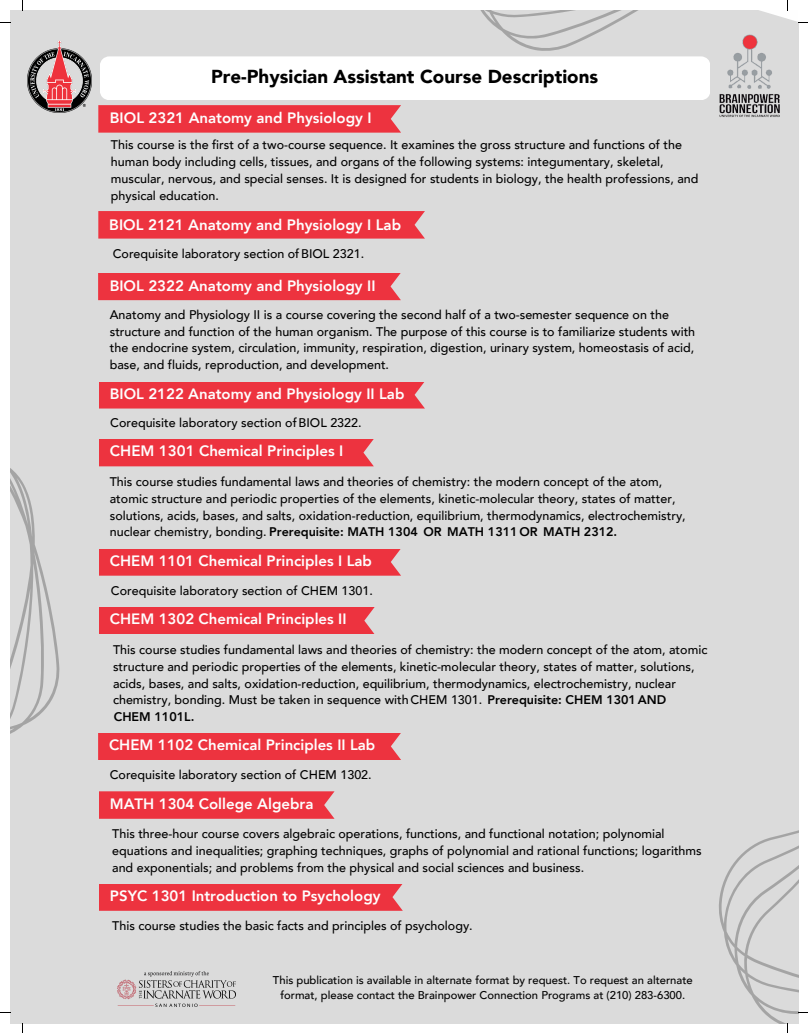
<style>
.page{position:relative;width:808px;height:1033px;background:#fff}
.page>*{position:absolute;margin:0;border:0;box-sizing:border-box;transform-origin:0 0}
.t1{font:900 18.75px "Avenir";color:#000}
.t2{font:800 15px "Avenir";color:#fefefe}
.t3{font:500 12.5px/16.9px "Avenir";color:#000}
.t4{font:500 11.25px/15px "Avenir";color:#000;text-align:center}
.s1{font-weight:800}
</style>
<div class="page">
<div style="left:10px;top:10px;width:788px;height:1013px;background:#dbdbdb"></div>
<svg style="left:100px;top:56px;width:260px;height:43px"></svg>
<div style="left:657px;top:647px;width:141px;height:376px;background:#dbdbdb"></div>
<div style="left:10px;top:345px;width:107px;height:468px;background:#dbdbdb"></div>
<div style="left:98px;top:106px;width:303px;height:27px;background:#ed333f"></div>
<img style="left:717px;top:108px;width:67px;height:13px">
<img style="left:28px;top:40px;width:63px;height:72px">
<div style="left:98px;top:211px;width:327px;height:27px;background:#ed333f"></div>
<div style="left:99px;top:791px;width:235px;height:27px;background:#ed333f"></div>
<svg style="left:360px;top:10px;width:438px;height:98px;fill:#dbdbdb"></svg>
<img style="left:118px;top:971px;width:117px;height:35px">
<div style="left:99px;top:883px;width:303px;height:27px;background:#ed333f"></div>
<div style="left:99px;top:439px;width:274px;height:27px;background:#ed333f"></div>
<div style="left:99px;top:548px;width:302px;height:27px;background:#ed333f"></div>
<div style="left:99px;top:607px;width:275px;height:27px;background:#ed333f"></div>
<div style="left:98px;top:733px;width:303px;height:27px;background:#ed333f"></div>
<div style="left:99px;top:381px;width:326px;height:27px;background:#ed333f"></div>
<div style="left:98px;top:273px;width:302px;height:27px;background:#ed333f"></div>
<h1 class="t1" style="left:211px;top:65px;width:388px">Pre-Physician Assistant Course Descriptions</h1>
<p class="t2" style="left:110px;top:108px;width:263px">BIOL 2321 Anatomy and Physiology I</p>
<p class="t3" style="left:111px;top:137px;width:589px">This course is the first of a two-course sequence. It examines the gross structure and functions of the human body including cells, tissues, and organs of the following systems: integumentary, skeletal, muscular, nervous, and special senses. It is designed for students in biology, the health professions, and physical education.</p>
<p class="t2" style="left:109px;top:214px;width:293px">BIOL 2121 Anatomy and Physiology I Lab</p>
<p class="t3" style="left:113px;top:245px;width:253px">Corequisite laboratory section ofBIOL 2321.</p>
<p class="t2" style="left:110px;top:276px;width:267px">BIOL 2322 Anatomy and Physiology II</p>
<p class="t3" style="left:110px;top:306px;width:587px">Anatomy and Physiology II is a course covering the second half of a two-semester sequence on the structure and function of the human organism. The purpose of this course is to familiarize students with the endocrine system, circulation, immunity, respiration, digestion, urinary system, homeostasis of acid, base, and fluids, reproduction, and development.</p>
<p class="t2" style="left:110px;top:383px;width:296px">BIOL 2122 Anatomy and Physiology II Lab</p>
<p class="t3" style="left:110px;top:414px;width:253px">Corequisite laboratory section ofBIOL 2322.</p>
<p class="t2" style="left:110px;top:441px;width:235px">CHEM 1301 Chemical Principles I</p>
<p class="t3" style="left:110px;top:473px;width:577px">This course studies fundamental laws and theories of chemistry: the modern concept of the atom, atomic structure and periodic properties of the elements, kinetic-molecular theory, states of matter, solutions, acids, bases, and salts, oxidation-reduction, equilibrium, thermodynamics, electrochemistry, nuclear chemistry, bonding. <span class="s1">Prerequisite: MATH 1304 OR MATH 1311 OR MATH 2312.</span></p>
<p class="t2" style="left:110px;top:551px;width:264px">CHEM 1101 Chemical Principles I Lab</p>
<p class="t3" style="left:111px;top:582px;width:263px">Corequisite laboratory section of CHEM 1301.</p>
<p class="t2" style="left:110px;top:609px;width:238px">CHEM 1302 Chemical Principles II</p>
<p class="t3" style="left:113px;top:641px;width:595px">This course studies fundamental laws and theories of chemistry: the modern concept of the atom, atomic structure and periodic properties of the elements, kinetic-molecular theory, states of matter, solutions, acids, bases, and salts, oxidation-reduction, equilibrium, thermodynamics, electrochemistry, nuclear chemistry, bonding. Must be taken in sequence withCHEM 1301. <span class="s1">Prerequisite: CHEM 1301 AND<br>CHEM 1101L.</span></p>
<p class="t2" style="left:109px;top:735px;width:268px">CHEM 1102 Chemical Principles II Lab</p>
<p class="t3" style="left:110px;top:767px;width:263px">Corequisite laboratory section of CHEM 1302.</p>
<p class="t2" style="left:110px;top:793px;width:205px">MATH 1304 College Algebra</p>
<p class="t3" style="left:112px;top:825px;width:591px">This three-hour course covers algebraic operations, functions, and functional notation; polynomial equations and inequalities; graphing techniques, graphs of polynomial and rational functions; logarithms and exponentials; and problems from the physical and social sciences and business.</p>
<p class="t2" style="left:110px;top:885px;width:272px">PSYC 1301 Introduction to Psychology</p>
<p class="t3" style="left:112px;top:917px;width:362px">This course studies the basic facts and principles of psychology.</p>
<p class="t4" style="left:273px;top:973px;width:421px">This publication is available in alternate format by request. To request an alternate format, please contact the Brainpower Connection Programs at (210) 283-6300.</p>
</div>
